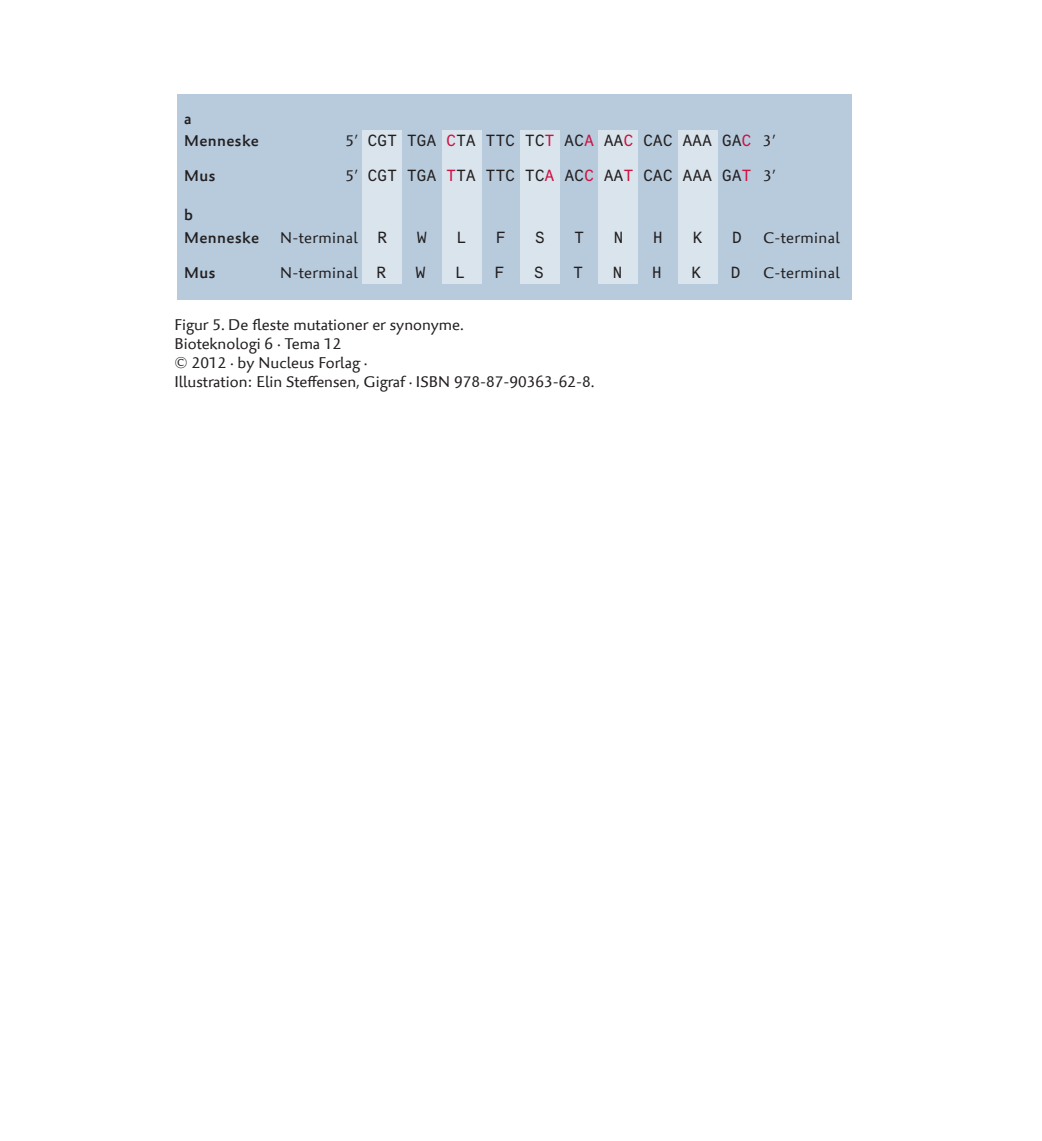
<style>
.page{position:relative;width:1042px;height:1141px;background:#fff}
.page>*{position:absolute;margin:0;border:0;box-sizing:border-box;transform-origin:0 0}
.t1{font:15.75px/18.9px "Palatino Sans Com";color:#231f20}
.t2{font:15.75px "Arial Monospaced MT Std";letter-spacing:.025em;color:#231f20}
.t3{font:15.75px "Palatino Sans Com";letter-spacing:.025em;color:#231f20}
.t4{font:500 15.75px/22.8px "Palatino Sans Com";letter-spacing:.025em;color:#231f20}
.s1{font-family:"Palatino Sans Com"}
.s2{color:#cd1141}
.s3{font-family:"Arial Monospaced MT Std"}
</style>
<div class="page">
<div style="left:177px;top:94px;width:675px;height:206px;background:#b7cbdd"></div>
<div style="left:362px;top:130px;width:40px;height:154px;background:#d9e4ed"></div>
<div style="left:442px;top:130px;width:40px;height:154px;background:#d9e4ed"></div>
<div style="left:520px;top:130px;width:40px;height:154px;background:#d9e4ed"></div>
<div style="left:598px;top:130px;width:40px;height:154px;background:#d9e4ed"></div>
<div style="left:678px;top:130px;width:39px;height:154px;background:#d9e4ed"></div>
<p class="t4" style="left:184px;top:107px;width:76px">a<br>Menneske</p>
<p class="t2" style="left:345px;top:132px;width:431px"><span class="s1">5’</span> CGT TGA <span class="s2">C</span>TA TTC TC<span class="s2">T</span> AC<span class="s2">A</span> AA<span class="s2">C</span> CAC AAA GA<span class="s2">C</span> <span class="s1">3’</span></p>
<p class="t4" style="left:184px;top:165px;width:33px">Mus</p>
<p class="t2" style="left:345px;top:167px;width:431px"><span class="s1">5’</span> CGT TGA <span class="s2">T</span>TA TTC TC<span class="s2">A</span> AC<span class="s2">C</span> AA<span class="s2">T</span> CAC AAA GA<span class="s2">T</span> <span class="s1">3’</span></p>
<p class="t4" style="left:184px;top:204px;width:76px">b<br>Menneske</p>
<p class="t3" style="left:280px;top:228px;width:79px">N-terminal</p>
<p class="t2" style="left:378px;top:228px;width:11px">R</p>
<p class="t2" style="left:417px;top:228px;width:11px">W</p>
<p class="t2" style="left:456px;top:228px;width:11px">L</p>
<p class="t2" style="left:496px;top:228px;width:11px">F</p>
<p class="t2" style="left:535px;top:228px;width:11px">S</p>
<p class="t2" style="left:574px;top:228px;width:11px">T</p>
<p class="t2" style="left:614px;top:228px;width:11px">N</p>
<p class="t2" style="left:653px;top:228px;width:11px">H</p>
<p class="t2" style="left:693px;top:228px;width:11px">K</p>
<p class="t2" style="left:732px;top:228px;width:11px">D</p>
<p class="t3" style="left:763px;top:228px;width:78px">C-terminal</p>
<p class="t4" style="left:184px;top:261px;width:33px">Mus</p>
<p class="t3" style="left:280px;top:263px;width:107px">N-terminal <span class="s3">R</span></p>
<p class="t2" style="left:416px;top:263px;width:11px">W</p>
<p class="t2" style="left:455px;top:263px;width:11px">L</p>
<p class="t2" style="left:494px;top:263px;width:11px">F</p>
<p class="t2" style="left:534px;top:263px;width:11px">S</p>
<p class="t2" style="left:573px;top:263px;width:11px">T</p>
<p class="t2" style="left:613px;top:263px;width:11px">N</p>
<p class="t2" style="left:652px;top:263px;width:11px">H</p>
<p class="t2" style="left:691px;top:263px;width:11px">K</p>
<p class="t2" style="left:731px;top:263px;width:11px">D</p>
<p class="t3" style="left:763px;top:263px;width:78px">C-terminal</p>
<p class="t1" style="left:175px;top:315px;width:421px">Figur 5. De fleste mutationer er synonyme.<br>Bioteknologi 6 · Tema 12<br>© 2012 · by Nucleus Forlag ·<br>Illustration: Elin Steffensen, Gigraf · ISBN 978-87-90363-62-8.</p>
</div>
